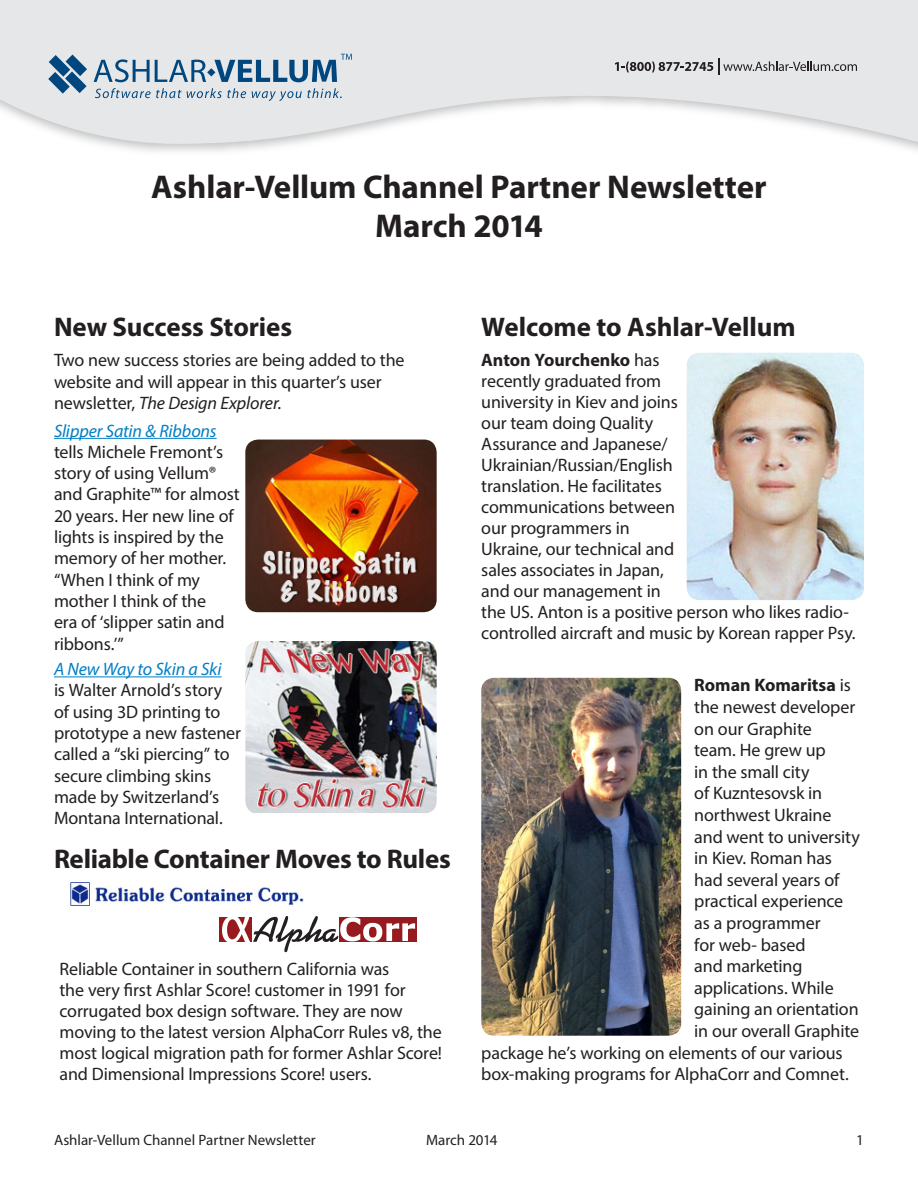
<style>
.page{position:relative;width:918px;height:1188px;background:#fff}
.page>*{position:absolute;margin:0;border:0;box-sizing:border-box;transform-origin:0 0}
.Article_head{font:700 33px "Myriad Pro";letter-spacing:-.005em;color:#231f20}
.Article_head-2{font:700 27px "Myriad Pro";letter-spacing:-.01em;color:#231f20}
.t1{font:18px/21.3px "Myriad Pro";letter-spacing:-.01em;color:#231f20}
.t2{font:700 18px "Myriad Pro";color:#231f20}
.t3{font:15px "Myriad Pro";color:#231f20}
.s1{font-style:italic}
.s2{font-weight:700}
.s3{font-style:italic;color:#007ec5}
.s4{font-weight:400}
</style>
<div class="page">
<svg style="left:0;top:0;width:918px;height:149px;fill:#e6e7e9"></svg>
<svg style="left:95px;top:88px;width:151px;height:10px;background:#b3c3d1"></svg>
<svg style="left:252px;top:88px;width:90px;height:13px"></svg>
<svg style="left:48px;top:55px;width:39px;height:39px;background:#6a91b0"></svg>
<svg style="left:94px;top:54px;width:258px;height:28px;background:#9fb5c8"></svg>
<svg style="left:615px;top:59px;width:242px;height:16px;background:#bdbdbf"></svg>
<img style="left:70px;top:882px;width:234px;height:24px">
<div style="left:219px;top:917px;width:33px;height:25px;background:#971b1e"></div>
<svg style="left:415px;top:917px;width:2px;height:25px"></svg>
<svg style="left:222px;top:916px;width:193px;height:36px"></svg>
<img style="left:687px;top:353px;width:177px;height:247px">
<img style="left:481px;top:678px;width:200px;height:358px">
<hr style="left:54px;top:438px;width:163px;height:1px;background:#007ec5">
<hr style="left:54px;top:676px;width:168px;height:1px;background:#007ec5">
<img style="left:245px;top:641px;width:192px;height:172px">
<img style="left:245px;top:440px;width:192px;height:172px">
<p class="Article_head" style="left:151px;top:165px;width:617px">Ashlar-Vellum Channel Partner Newsletter</p>
<p class="Article_head" style="left:375px;top:205px;width:169px">March 2014</p>
<p class="Article_head-2" style="left:54px;top:309px;width:240px">New Success Stories</p>
<p class="Article_head-2" style="left:481px;top:309px;width:316px">Welcome to Ashlar-Vellum</p>
<p class="t1" style="left:54px;top:349px;width:352px">Two new success stories are being added to the website and will appear in this quarter’s user newsletter, <span class="s1">The Design Explorer</span>.</p>
<p class="t1" style="left:481px;top:349px;width:376px"><span class="s2">Anton Yourchenko</span> has<br>recently graduated from<br>university in Kiev and joins<br>our team doing Quality<br>Assurance and Japanese/<br>Ukrainian/Russian/English<br>translation. He facilitates<br>communications between<br>our programmers in<br>Ukraine, our technical and<br>sales associates in Japan,<br>and our management in<br>the US. Anton is a positive person who likes radio&shy;controlled aircraft and music by Korean rapper Psy.</p>
<p class="t1" style="left:54px;top:420px;width:187px"><span class="s3">Slipper Satin &amp; Ribbons </span>tells Michele Fremont’s story of using Vellum® and Graphite™ for almost<br>20 years. Her new line of lights is inspired by the memory of her mother. “When I think of my mother I think of the<br>era of ‘slipper satin and ribbons.’”</p>
<p class="t1" style="left:54px;top:658px;width:189px"><span class="s3">A New Way to Skin a Ski<br></span>is Walter Arnold’s story of using 3D printing to prototype a new fastener called a “ski piercing” to secure climbing skins made by Switzerland’s<br>Montana International.</p>
<p class="t2" style="left:694px;top:674px;width:158px">Roman Komaritsa <span class="s4">is</span></p>
<p class="t1" style="left:694px;top:696px;width:162px">the newest developer</p>
<p class="t1" style="left:694px;top:718px;width:119px">on our Graphite</p>
<p class="t1" style="left:694px;top:739px;width:133px">team. He grew up</p>
<p class="t1" style="left:694px;top:761px;width:117px">in the small city</p>
<p class="t1" style="left:694px;top:782px;width:129px">of Kuzntesovsk in</p>
<p class="t1" style="left:694px;top:804px;width:139px">northwest Ukraine</p>
<p class="t1" style="left:694px;top:826px;width:167px">and went to university</p>
<p class="t1" style="left:694px;top:847px;width:139px">in Kiev. Roman has</p>
<p class="t1" style="left:694px;top:869px;width:147px">had several years of</p>
<p class="t1" style="left:694px;top:890px;width:151px">practical experience</p>
<p class="t1" style="left:694px;top:912px;width:128px">as a programmer</p>
<p class="t1" style="left:694px;top:934px;width:113px">for web- based</p>
<p class="t1" style="left:694px;top:955px;width:110px">and marketing</p>
<p class="t1" style="left:694px;top:977px;width:141px">applications. While</p>
<p class="t1" style="left:694px;top:998px;width:166px">gaining an orientation</p>
<p class="t1" style="left:694px;top:1020px;width:166px">in our overall Graphite</p>
<p class="t1" style="left:481px;top:1042px;width:363px">package he’s working on elements of our various</p>
<p class="t1" style="left:481px;top:1063px;width:369px">box-making programs for AlphaCorr and Comnet.</p>
<p class="Article_head-2" style="left:54px;top:842px;width:398px">Reliable Container Moves to Rules</p>
<p class="t1" style="left:60px;top:958px;width:384px">Reliable Container in southern California was<br>the very first Ashlar Score! customer in 1991 for corrugated box design software. They are now moving to the latest version AlphaCorr Rules v8, the most logical migration path for former Ashlar Score! and Dimensional Impressions Score! users.</p>
<p class="t3" style="left:54px;top:1131px;width:263px">Ashlar-Vellum Channel Partner Newsletter</p>
<p class="t3" style="left:426px;top:1131px;width:73px">March 2014</p>
<p class="t3" style="left:856px;top:1131px;width:9px">1</p>
</div>
